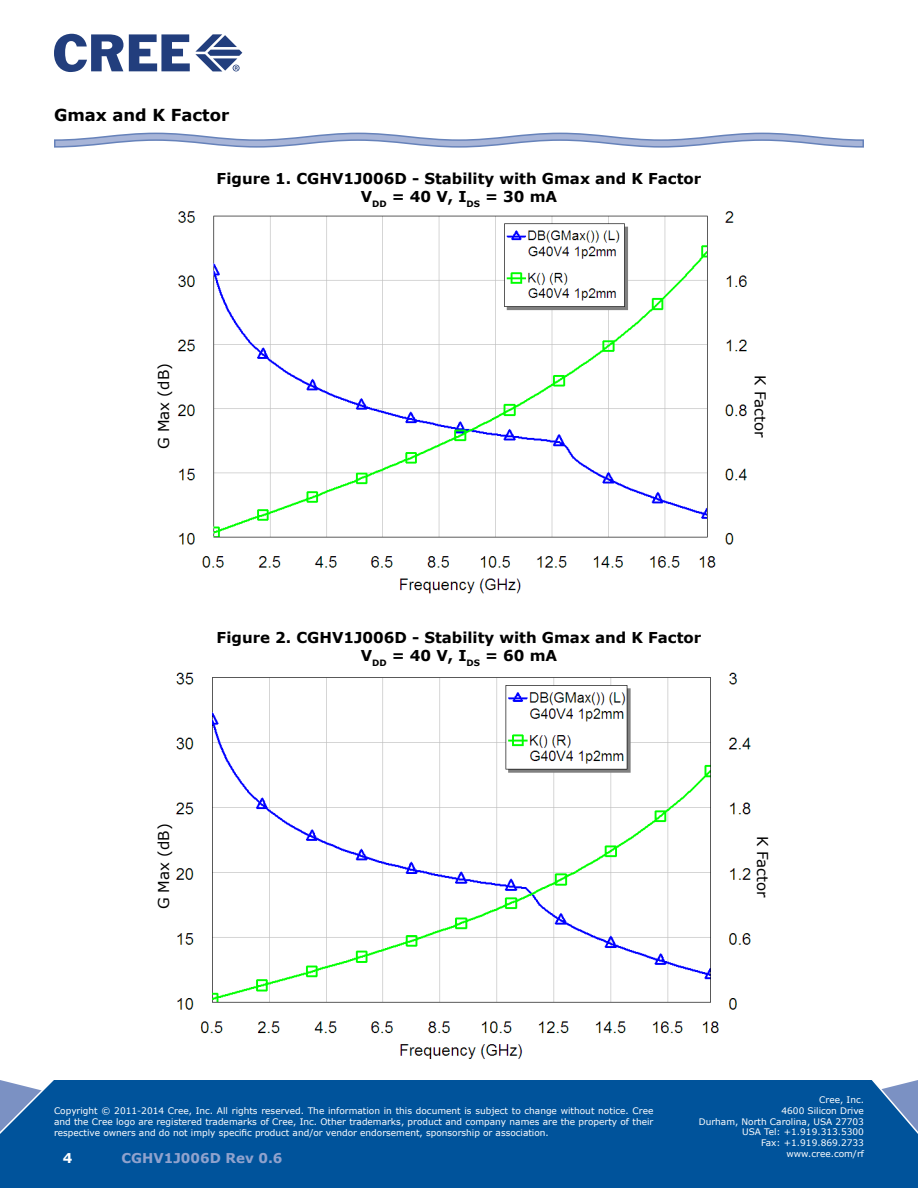
<style>
.page{position:relative;width:918px;height:1188px;background:#fff}
.page>*{position:absolute;margin:0;border:0;box-sizing:border-box;transform-origin:0 0}
.t1{font:700 16.5px "Verdana";color:#000}
.t2{font:700 15px/18px "Verdana";color:#000;text-align:center}
.t3{font:15px "Verdana";color:#000}
.t4{font:700 13.5px "Verdana";color:#90a2cd}
.t5{font:700 13.5px "Verdana";color:#fff}
.t6{font:9px/10.8px "Verdana";color:#fff;text-align:right}
</style>
<div class="page">
<div style="left:0;top:1080px;width:918px;height:108px;background:#00539b"></div>
<svg style="left:54px;top:34px;width:69px;height:38px"></svg>
<svg style="left:129px;top:34px;width:113px;height:37px"></svg>
<svg style="left:54px;top:132px;width:810px;height:16px"></svg>
<img style="left:177px;top:211px;width:570px;height:383px">
<img style="left:175px;top:672px;width:576px;height:387px">
<h1 class="t1" style="left:54px;top:103px;width:177px">Gmax and K Factor</h1>
<h2 class="t2" style="left:217px;top:169px;width:486px">Figure 1. CGHV1J006D - Stability with Gmax and K Factor<br>V<sub>DD</sub> = 40 V, I<sub>DS</sub> = 30 mA</h2>
<h2 class="t3" style="left:154px;top:449px;width:87px;rotate:-90deg">G Max (dB)</h2>
<h2 class="t3" style="left:770px;top:375px;width:63px;rotate:90deg">K Factor</h2>
<h2 class="t2" style="left:217px;top:628px;width:486px">Figure 2. CGHV1J006D - Stability with Gmax and K Factor<br>V<sub>DD</sub> = 40 V, I<sub>DS</sub> = 60 mA</h2>
<h2 class="t3" style="left:154px;top:909px;width:87px;rotate:-90deg">G Max (dB)</h2>
<h2 class="t3" style="left:773px;top:836px;width:63px;rotate:90deg">K Factor</h2>
<p class="t6" style="left:54px;top:1105px;width:601px;text-align:justify">Copyright © 2011-2014 Cree, Inc. All rights reserved. The information in this document is subject to change without notice. Cree and the Cree logo are registered trademarks of Cree, Inc. Other trademarks, product and company names are the property of their respective owners and do not imply specific product and/or vendor endorsement, sponsorship or association.</p>
<h3 class="t5" style="left:63px;top:1148px;width:11px">4</h3>
<h3 class="t4" style="left:122px;top:1149px;width:163px">CGHV1J006D Rev 0.6</h3>
<p class="t6" style="left:699px;top:1094px;width:167px">Cree, Inc.<br>4600 Silicon Drive<br>Durham, North Carolina, USA 27703<br>USA Tel: +1.919.313.5300<br>Fax: +1.919.869.2733 www.cree.com/rf</p>
</div>
